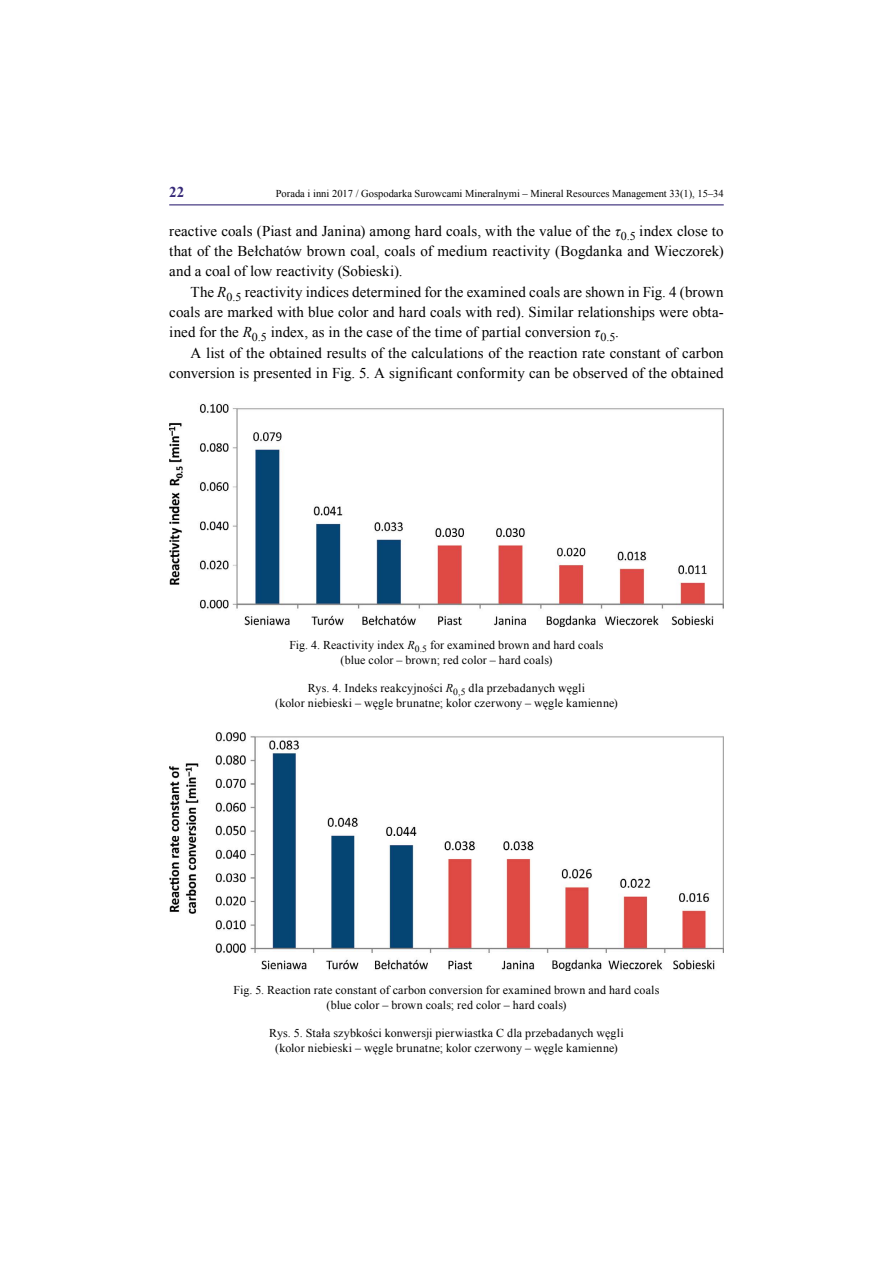
<style>
.page{position:relative;width:893px;height:1263px;background:#fff}
.page>*{position:absolute;margin:0;border:0;box-sizing:border-box;transform-origin:0 0}
.t1{font:15px/20.2px "Times New Roman";letter-spacing:.005em;color:#000;text-align:justify}
.t2{font:700 15px "Times New Roman";color:#362978}
.t3{font:12px/15px "Times New Roman";letter-spacing:.01em;color:#000;text-align:center}
.t4{font:10.5px "Times New Roman";color:#000}
.s1{font-style:italic}
</style>
<div class="page">
<hr style="left:169px;top:204px;width:555px;height:1px;background:#362978">
<img style="left:169px;top:732px;width:555px;height:238px">
<img style="left:169px;top:403px;width:555px;height:223px">
<p class="t2" style="left:169px;top:182px;width:16px">22</p>
<p class="t4" style="left:276px;top:186px;width:449px">Porada i inni 2017 / Gospodarka Surowcami Mineralnymi – Mineral Resources Management 33(1), 15–34</p>
<p class="t1" style="left:169px;top:220px;width:556px">reactive coals (Piast and Janina) among hard coals, with the value of the <span class="s1">τ</span><sub>0.5</sub> index close to that of the Bełchatów brown coal, coals of medium reactivity (Bogdanka and Wieczorek) and a coal of low reactivity (Sobieski).</p>
<p class="t1" style="left:169px;top:281px;width:556px;text-indent:21px">The <span class="s1">R</span><sub>0.5</sub> reactivity indices determined for the examined coals are shown in Fig. 4 (brown coals are marked with blue color and hard coals with red). Similar relationships were obta&shy;ined for the <span class="s1">R</span><sub>0.5</sub> index, as in the case of the time of partial conversion <span class="s1">τ</span><sub>0.5</sub>.</p>
<p class="t1" style="left:169px;top:342px;width:556px;text-align:right">A list of the obtained results of the calculations of the reaction rate constant of carbon conversion is presented in Fig. 5. A significant conformity can be observed of the obtained</p>
<p class="t3" style="left:289px;top:637px;width:316px">Fig. 4. Reactivity index <span class="s1">R</span><sub>0.5</sub> for examined brown and hard coals (blue color – brown; red color – hard coals)</p>
<p class="t3" style="left:275px;top:680px;width:344px">Rys. 4. Indeks reakcyjności <span class="s1">R</span><sub>0,5</sub> dla przebadanych węgli<br>(kolor niebieski – węgle brunatne; kolor czerwony – węgle kamienne)</p>
<p class="t3" style="left:234px;top:982px;width:427px">Fig. 5. Reaction rate constant of carbon conversion for examined brown and hard coals (blue color – brown coals; red color – hard coals)</p>
<p class="t3" style="left:269px;top:1025px;width:356px">Rys. 5. Stała szybkości konwersji pierwiastka C dla przebadanych węgli (kolor niebieski – węgle brunatne; kolor czerwony – węgle kamienne)</p>
</div>
